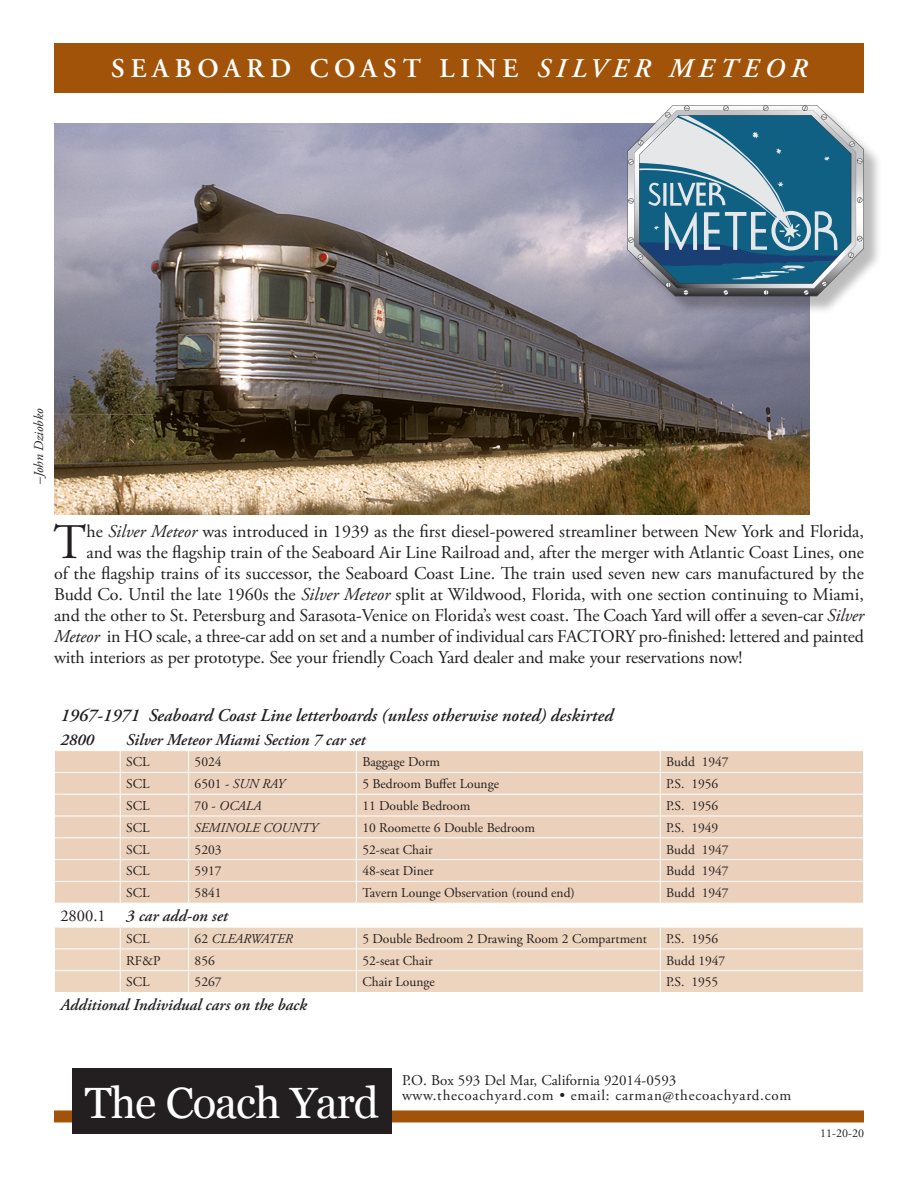
<style>
.page{position:relative;width:918px;height:1188px;background:#fff}
.page>*{position:absolute;margin:0;border:0;box-sizing:border-box;transform-origin:0 0}
.Body_Copy_1st_Paragr{font:49.65px "Adobe Garamond Pro";color:#231f20}
.t1{font:43.8px "Georgia";letter-spacing:-.025em;color:#fff}
.Head{font:600 27px "Adobe Garamond Pro";letter-spacing:.215em;color:#fff}
.Body_Copy_1st_Paragr-2{font:18px "Adobe Garamond Pro";color:#231f20}
.t2{font:italic 600 18px "Adobe Garamond Pro";color:#231f20}
.t3{font:italic 600 16.5px "Adobe Garamond Pro";color:#231f20}
.t4{font:16.5px "Adobe Garamond Pro";color:#231f20}
.t5{font:15px "Adobe Garamond Pro";letter-spacing:.05em;color:#231f20}
.t6{font:15px "Adobe Garamond Pro";color:#231f20}
.t7{font:13.5px "Adobe Garamond Pro";color:#231f20}
.t8{font:italic 13.5px "Adobe Garamond Pro";color:#231f20}
.t9{font:12px "Adobe Garamond Pro";color:#231f20}
.s1{font-style:italic}
.s2{font-style:normal}
</style>
<div class="page">
<div style="left:54px;top:43px;width:810px;height:49px;background:#a15409"></div>
<div style="left:54px;top:1110px;width:810px;height:12px;background:#a15409"></div>
<div style="left:72px;top:1069px;width:320px;height:65px;background:#231f20"></div>
<img style="left:54px;top:123px;width:756px;height:392px">
<div style="left:55px;top:751px;width:808px;height:152px;background:#ebd1bb"></div>
<div style="left:55px;top:928px;width:808px;height:64px;background:#ecd4be"></div>
<hr style="left:54px;top:772px;width:66px;height:1px;background:#fff">
<hr style="left:120px;top:772px;width:69px;height:1px;background:#fff">
<hr style="left:189px;top:772px;width:167px;height:1px;background:#fff">
<hr style="left:356px;top:772px;width:304px;height:1px;background:#fff">
<hr style="left:660px;top:772px;width:204px;height:1px;background:#fff">
<hr style="left:54px;top:794px;width:66px;height:1px;background:#fff">
<hr style="left:120px;top:794px;width:69px;height:1px;background:#fff">
<hr style="left:189px;top:794px;width:167px;height:1px;background:#fff">
<hr style="left:356px;top:794px;width:304px;height:1px;background:#fff">
<hr style="left:660px;top:794px;width:204px;height:1px;background:#fff">
<hr style="left:54px;top:816px;width:66px;height:1px;background:#fff">
<hr style="left:120px;top:816px;width:69px;height:1px;background:#fff">
<hr style="left:189px;top:816px;width:167px;height:1px;background:#fff">
<hr style="left:356px;top:816px;width:304px;height:1px;background:#fff">
<hr style="left:660px;top:816px;width:204px;height:1px;background:#fff">
<hr style="left:54px;top:837px;width:66px;height:1px;background:#fff">
<hr style="left:120px;top:837px;width:69px;height:1px;background:#fff">
<hr style="left:189px;top:837px;width:167px;height:1px;background:#fff">
<hr style="left:356px;top:837px;width:304px;height:1px;background:#fff">
<hr style="left:660px;top:837px;width:204px;height:1px;background:#fff">
<hr style="left:54px;top:859px;width:66px;height:1px;background:#fff">
<hr style="left:120px;top:859px;width:69px;height:1px;background:#fff">
<hr style="left:189px;top:859px;width:167px;height:1px;background:#fff">
<hr style="left:356px;top:859px;width:304px;height:1px;background:#fff">
<hr style="left:660px;top:859px;width:204px;height:1px;background:#fff">
<hr style="left:54px;top:881px;width:66px;height:1px;background:#fff">
<hr style="left:120px;top:881px;width:69px;height:1px;background:#fff">
<hr style="left:189px;top:881px;width:167px;height:1px;background:#fff">
<svg style="left:188px;top:751px;width:1px;height:152px"></svg>
<hr style="left:356px;top:881px;width:304px;height:1px;background:#fff">
<svg style="left:356px;top:751px;width:1px;height:152px"></svg>
<hr style="left:660px;top:881px;width:204px;height:1px;background:#fff">
<svg style="left:660px;top:751px;width:1px;height:152px"></svg>
<hr style="left:54px;top:949px;width:66px;height:1px;background:#fff">
<hr style="left:120px;top:949px;width:69px;height:1px;background:#fff">
<hr style="left:189px;top:949px;width:167px;height:1px;background:#fff">
<hr style="left:356px;top:949px;width:304px;height:1px;background:#fff">
<hr style="left:660px;top:949px;width:204px;height:1px;background:#fff">
<hr style="left:54px;top:970px;width:66px;height:1px;background:#fff">
<hr style="left:120px;top:970px;width:69px;height:1px;background:#fff">
<svg style="left:120px;top:751px;width:1px;height:241px"></svg>
<hr style="left:189px;top:970px;width:167px;height:1px;background:#fff">
<svg style="left:188px;top:927px;width:1px;height:65px"></svg>
<hr style="left:356px;top:970px;width:304px;height:1px;background:#fff">
<svg style="left:356px;top:927px;width:1px;height:65px"></svg>
<hr style="left:660px;top:970px;width:204px;height:1px;background:#fff">
<svg style="left:660px;top:927px;width:1px;height:65px"></svg>
<div style="left:630px;top:108px;width:253px;height:207px;background:#231f20;opacity:.3"></div>
<svg style="left:628px;top:105px;width:235px;height:190px;background:#6790a5"></svg>
<p class="Head" style="left:111px;top:53px;width:697px">SEABOARD COAST LINE <span class="s1">SILVER METEOR</span></p>
<p class="t8" style="left:31px;top:484px;width:77px;rotate:-90deg">–John Dziobko</p>
<p class="Body_Copy_1st_Paragr" style="left:54px;top:512px;width:34px">T</p>
<p class="Body_Copy_1st_Paragr-2" style="left:86px;top:520px;width:779px">he <span class="s1">Silver Meteor</span> was introduced in 1939 as the first diesel-powered streamliner between New York and Florida,</p>
<p class="Body_Copy_1st_Paragr-2" style="left:86px;top:541px;width:779px">and was the flagship train of the Seaboard Air Line Railroad and, after the merger with Atlantic Coast Lines, one</p>
<p class="Body_Copy_1st_Paragr-2" style="left:54px;top:562px;width:811px">of the flagship trains of its successor, the Seaboard Coast Line. The train used seven new cars manufactured by the</p>
<p class="Body_Copy_1st_Paragr-2" style="left:54px;top:583px;width:811px">Budd Co. Until the late 1960s the <span class="s1">Silver Meteor</span> split at Wildwood, Florida, with one section continuing to Miami,</p>
<p class="Body_Copy_1st_Paragr-2" style="left:54px;top:604px;width:812px">and the other to St. Petersburg and Sarasota-Venice on Florida’s west coast. The Coach Yard will offer a seven-car <span class="s1">Silver</span></p>
<p class="Body_Copy_1st_Paragr-2" style="left:54px;top:625px;width:811px"><span class="s1">Meteor</span> in HO scale, a three-car add on set and a number of individual cars FACTORY pro-finished: lettered and painted</p>
<p class="Body_Copy_1st_Paragr-2" style="left:54px;top:646px;width:690px">with interiors as per prototype. See your friendly Coach Yard dealer and make your reservations now!</p>
<p class="t2" style="left:60px;top:704px;width:554px">1967-1971 Seaboard Coast Line letterboards (unless otherwise noted) deskirted</p>
<p class="t3" style="left:60px;top:730px;width:35px">2800</p>
<p class="t3" style="left:126px;top:730px;width:241px">Silver Meteor Miami Section 7 car set</p>
<p class="t7" style="left:126px;top:754px;width:25px">SCL</p>
<p class="t7" style="left:195px;top:754px;width:28px">5024</p>
<p class="t7" style="left:362px;top:754px;width:79px">Baggage Dorm</p>
<p class="t7" style="left:666px;top:754px;width:64px">Budd 1947</p>
<p class="t7" style="left:126px;top:776px;width:25px">SCL</p>
<p class="t8" style="left:195px;top:776px;width:92px"><span class="s2">6501 -</span> SUN RAY</p>
<p class="t7" style="left:362px;top:776px;width:138px">5 Bedroom Buffet Lounge</p>
<p class="t7" style="left:666px;top:776px;width:54px">P.S. 1956</p>
<p class="t7" style="left:126px;top:798px;width:25px">SCL</p>
<p class="t8" style="left:195px;top:798px;width:68px"><span class="s2">70 -</span> OCALA</p>
<p class="t7" style="left:362px;top:798px;width:109px">11 Double Bedroom</p>
<p class="t7" style="left:666px;top:798px;width:54px">P.S. 1956</p>
<p class="t7" style="left:126px;top:819px;width:25px">SCL</p>
<p class="t8" style="left:195px;top:819px;width:125px">SEMINOLE COUNTY</p>
<p class="t7" style="left:362px;top:819px;width:174px">10 Roomette 6 Double Bedroom</p>
<p class="t7" style="left:666px;top:819px;width:54px">P.S. 1949</p>
<p class="t7" style="left:126px;top:841px;width:25px">SCL</p>
<p class="t7" style="left:195px;top:841px;width:28px">5203</p>
<p class="t7" style="left:362px;top:841px;width:72px">52-seat Chair</p>
<p class="t7" style="left:666px;top:841px;width:64px">Budd 1947</p>
<p class="t7" style="left:126px;top:863px;width:25px">SCL</p>
<p class="t7" style="left:195px;top:863px;width:28px">5917</p>
<p class="t7" style="left:362px;top:863px;width:73px">48-seat Diner</p>
<p class="t7" style="left:666px;top:863px;width:64px">Budd 1947</p>
<p class="t7" style="left:126px;top:885px;width:25px">SCL</p>
<p class="t7" style="left:195px;top:885px;width:28px">5841</p>
<p class="t7" style="left:362px;top:885px;width:214px">Tavern Lounge Observation (round end)</p>
<p class="t7" style="left:666px;top:885px;width:64px">Budd 1947</p>
<p class="t4" style="left:60px;top:906px;width:47px">2800.1</p>
<p class="t3" style="left:126px;top:906px;width:103px">3 car add-on set</p>
<p class="t7" style="left:126px;top:931px;width:25px">SCL</p>
<p class="t8" style="left:195px;top:931px;width:99px"><span class="s2">62</span> CLEARWATER</p>
<p class="t7" style="left:362px;top:931px;width:286px">5 Double Bedroom 2 Drawing Room 2 Compartment</p>
<p class="t7" style="left:666px;top:931px;width:54px">P.S. 1956</p>
<p class="t7" style="left:126px;top:952px;width:36px">RF&amp;P</p>
<p class="t7" style="left:195px;top:952px;width:22px">856</p>
<p class="t7" style="left:362px;top:952px;width:72px">52-seat Chair</p>
<p class="t7" style="left:666px;top:952px;width:61px">Budd 1947</p>
<p class="t7" style="left:126px;top:974px;width:25px">SCL</p>
<p class="t7" style="left:195px;top:974px;width:28px">5267</p>
<p class="t7" style="left:362px;top:974px;width:74px">Chair Lounge</p>
<p class="t7" style="left:666px;top:974px;width:54px">P.S. 1955</p>
<p class="t3" style="left:60px;top:996px;width:248px">Additional Individual cars on the back</p>
<p class="t1" style="left:85px;top:1071px;width:296px">The Coach Yard</p>
<p class="t6" style="left:402px;top:1071px;width:276px">P.O. Box 593 Del Mar, California 92014-0593</p>
<p class="t5" style="left:402px;top:1086px;width:391px">www.thecoachyard.com • email: carman@thecoachyard.com</p>
<p class="t9" style="left:820px;top:1126px;width:45px">11-20-20</p>
</div>
